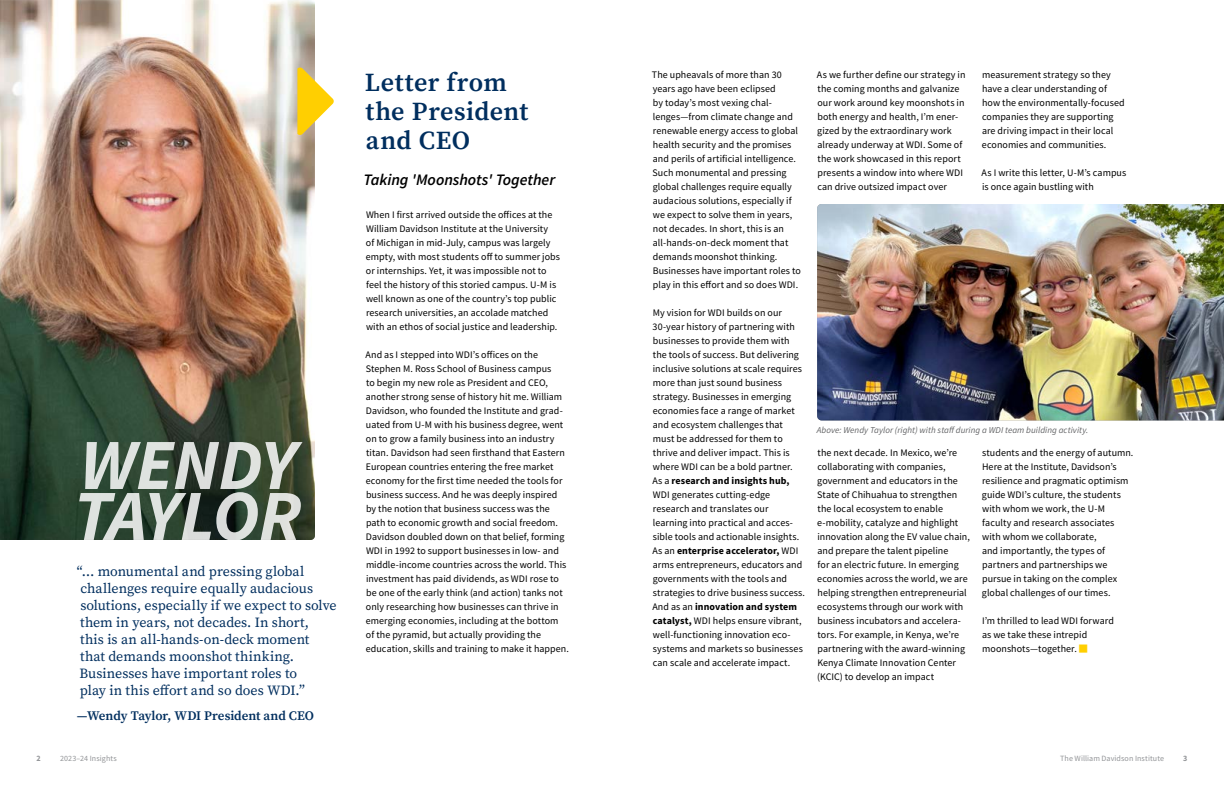
<style>
.page{position:relative;width:1224px;height:792px;background:#fff}
.page>*{position:absolute;margin:0;border:0;box-sizing:border-box;transform-origin:0 0}
.t1{font:italic 700 72px/51px "Source Sans Pro";letter-spacing:-.015em;color:#fff}
.t2{font:600 26px/29px "Source Serif Pro";letter-spacing:.015em;color:#002e5e}
.t3{font:italic 600 16px "Source Sans Pro";letter-spacing:-.005em;color:#000}
.t4{font:14px/17px "Source Serif Pro";color:#002e5e}
.t5{font:600 13px "Source Serif Pro";letter-spacing:-.01em;color:#002e5e}
.t6{font:10px/14px "Source Sans Pro";letter-spacing:.005em;color:#000}
.t7{font:italic 9px "Source Sans Pro";letter-spacing:.005em;color:#636466}
.t8{font:8px "Source Sans Pro";letter-spacing:.01em;color:#939598}
.t9{font:700 8px "Source Sans Pro";color:#939598}
.s1{font-weight:700}
.s2{color:#ffcf01}
</style>
<div class="page">
<img style="left:0;top:0;width:315px;height:540px">
<svg style="left:297px;top:67px;width:37px;height:68px"></svg>
<img style="left:817px;top:204px;width:407px;height:216px">
<h1 class="t1" style="left:73px;top:439px;width:230px">WENDY<br>TAYLOR</h1>
<p class="t4" style="left:77px;top:563px;width:261px">“… monumental and pressing global challenges require equally audacious solutions, especially if we expect to solve them in years, not decades. In short,<br>this is an all-hands-on-deck moment<br>that demands moonshot thinking.<br>Businesses have important roles to<br>play in this effort and so does WDI.”</p>
<h3 class="t5" style="left:77px;top:707px;width:239px">—Wendy Taylor, WDI President and CEO</h3>
<h2 class="t2" style="left:365px;top:68px;width:165px">Letter from the President and CEO</h2>
<h3 class="t3" style="left:364px;top:170px;width:193px">Taking 'Moonshots' Together</h3>
<p class="t6" style="left:366px;top:208px;width:196px">When I first arrived outside the offices at the William Davidson Institute at the University<br>of Michigan in mid-July, campus was largely empty, with most students off to summer jobs or internships. Yet, it was impossible not to feel the history of this storied campus. U-M is well known as one of the country’s top public research universities, an accolade matched with an ethos of social justice and leadership.</p>
<p class="t6" style="left:366px;top:348px;width:205px">And as I stepped into WDI’s offices on the Stephen M. Ross School of Business campus<br>to begin my new role as President and CEO, another strong sense of history hit me. William Davidson, who founded the Institute and grad&shy;uated from U-M with his business degree, went on to grow a family business into an industry titan. Davidson had seen firsthand that Eastern European countries entering the free market economy for the first time needed the tools for business success. And he was deeply inspired by the notion that business success was the path to economic growth and social freedom.<br>Davidson doubled down on that belief, forming WDI in 1992 to support businesses in low- and middle-income countries across the world. This investment has paid dividends, as WDI rose to be one of the early think (and action) tanks not only researching how businesses can thrive in emerging economies, including at the bottom of the pyramid, but actually providing the education, skills and training to make it happen.</p>
<p class="t6" style="left:652px;top:68px;width:150px">The upheavals of more than 30 years ago have been eclipsed<br>by today’s most vexing chal&shy;lenges—from climate change and renewable energy access to global health security and the promises and perils of artificial intelligence.<br>Such monumental and pressing global challenges require equally audacious solutions, especially if we expect to solve them in years, not decades. In short, this is an all-hands-on-deck moment that demands moonshot thinking.<br>Businesses have important roles to play in this effort and so does WDI.</p>
<p class="t6" style="left:652px;top:306px;width:154px">My vision for WDI builds on our 30-year history of partnering with businesses to provide them with the tools of success. But delivering inclusive solutions at scale requires more than just sound business strategy. Businesses in emerging economies face a range of market and ecosystem challenges that must be addressed for them to thrive and deliver impact. This is where WDI can be a bold partner.<br>As a <span class="s1">research and insights hub, </span>WDI generates cutting-edge research and translates our learning into practical and acces&shy;sible tools and actionable insights.<br>As an <span class="s1">enterprise accelerator,</span> WDI arms entrepreneurs, educators and governments with the tools and strategies to drive business success.<br>And as an <span class="s1">innovation and system catalyst,</span> WDI helps ensure vibrant, well-functioning innovation eco&shy;systems and markets so businesses can scale and accelerate impact.</p>
<p class="t6" style="left:817px;top:68px;width:150px">As we further define our strategy in the coming months and galvanize our work around key moonshots in both energy and health, I’m ener&shy;gized by the extraordinary work already underway at WDI. Some of the work showcased in this report presents a window into where WDI can drive outsized impact over</p>
<p class="t6" style="left:982px;top:68px;width:144px">measurement strategy so they have a clear understanding of how the environmentally-focused companies they are supporting are driving impact in their local economies and communities.</p>
<p class="t6" style="left:982px;top:166px;width:146px">As I write this letter, U-M’s campus is once again bustling with</p>
<p class="t7" style="left:817px;top:424px;width:273px">Above: Wendy Taylor (right) with staff during a WDI team building activity.</p>
<p class="t6" style="left:817px;top:446px;width:154px">the next decade. In Mexico, we’re collaborating with companies, government and educators in the State of Chihuahua to strengthen the local ecosystem to enable e-mobility, catalyze and highlight innovation along the EV value chain, and prepare the talent pipeline<br>for an electric future. In emerging economies across the world, we are helping strengthen entrepreneurial ecosystems through our work with business incubators and accelera&shy;tors. For example, in Kenya, we’re partnering with the award-winning Kenya Climate Innovation Center (KCIC) to develop an impact</p>
<p class="t6" style="left:982px;top:446px;width:153px">students and the energy of autumn.<br>Here at the Institute, Davidson’s resilience and pragmatic optimism guide WDI’s culture, the students with whom we work, the U-M faculty and research associates with whom we collaborate,<br>and importantly, the types of partners and partnerships we pursue in taking on the complex global challenges of our times.</p>
<p class="t6" style="left:982px;top:614px;width:133px">I’m thrilled to lead WDI forward as we take these intrepid moonshots—together. <span class="s2">■</span></p>
<p class="t9" style="left:36px;top:753px;width:6px">2</p>
<p class="t8" style="left:60px;top:753px;width:58px">2023–24 Insights</p>
<p class="t8" style="left:1060px;top:753px;width:105px">The William Davidson Institute</p>
<p class="t9" style="left:1183px;top:753px;width:6px">3</p>
</div>
